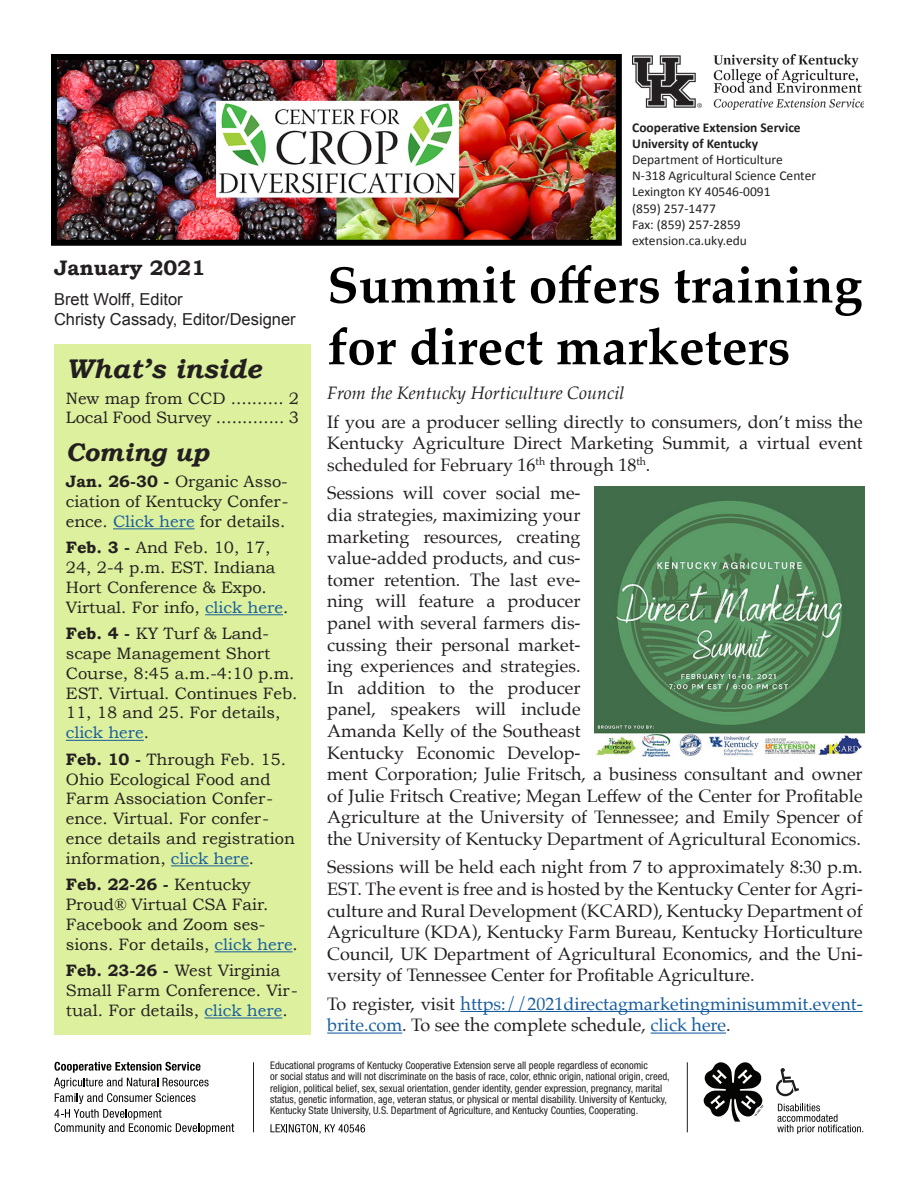
<style>
.page{position:relative;width:918px;height:1188px;background:#fff}
.page>*{position:absolute;margin:0;border:0;box-sizing:border-box;transform-origin:0 0}
.t1{font:700 51.45px "Palatino";color:#000}
.t2{font:italic 700 27px "Bookman Old Style";color:#231f20}
.t3{font:italic 700 25.5px "Bookman Old Style";color:#231f20}
.t4{font:700 21px "Bookman Old Style";color:#231f20}
.t5{font:18px/21.6px "Palatino";color:#231f20;text-align:justify}
.t6{font:18px/21.6px "Palatino";color:#175d9e}
.t7{font:italic 18px "Palatino";color:#231f20}
.t8{font:16.5px/19.8px "Bookman Old Style";color:#231f20}
.t9{font:16.5px "Arial";color:#231f20}
.t10{font:13.5px/16.2px "Calibri";color:#231f20}
.t11{font:condensed 10.5px/11.2px "Helvetica Neue LT Std";color:#231f20}
.s1{font-weight:700}
.s2{color:#175d9e}
.s3{color:#231f20}
</style>
<div class="page">
<hr style="left:461px;top:1011px;width:402px;height:1px;background:#175d9e">
<hr style="left:327px;top:1033px;width:75px;height:1px;background:#175d9e">
<hr style="left:651px;top:1033px;width:75px;height:1px;background:#175d9e">
<div style="left:54px;top:345px;width:257px;height:690px;background:#dcf09d"></div>
<hr style="left:113px;top:528px;width:82px;height:1px;background:#175d9e">
<hr style="left:205px;top:614px;width:78px;height:1px;background:#175d9e">
<hr style="left:66px;top:740px;width:78px;height:1px;background:#175d9e">
<hr style="left:171px;top:865px;width:78px;height:1px;background:#175d9e">
<hr style="left:215px;top:951px;width:78px;height:1px;background:#175d9e">
<hr style="left:204px;top:1017px;width:78px;height:1px;background:#175d9e">
<img style="left:632px;top:54px;width:232px;height:56px">
<img style="left:58px;top:61px;width:557px;height:178px">
<div style="left:51px;top:54px;width:571px;height:192px;border:6px solid #000"></div>
<div style="left:776px;top:1079px;width:19px;height:17px;border:2px solid #201d1e;border-radius:50%"></div>
<svg style="left:779px;top:1068px;width:20px;height:26px"></svg>
<svg style="left:54px;top:1062px;width:180px;height:72px"></svg>
<svg style="left:270px;top:1124px;width:95px;height:10px"></svg>
<svg style="left:777px;top:1104px;width:86px;height:30px"></svg>
<hr style="left:253px;top:1062px;width:1px;height:70px;background:#201d1e">
<hr style="left:687px;top:1062px;width:1px;height:70px;background:#201d1e">
<svg style="left:703px;top:1062px;width:60px;height:60px"></svg>
<img style="left:594px;top:486px;width:270px;height:270px">
<p class="t4" style="left:54px;top:256px;width:153px">January 2021</p>
<p class="t9" style="left:54px;top:288px;width:130px">Brett Wolff, Editor</p>
<p class="t9" style="left:54px;top:308px;width:243px">Christy Cassady, Editor/Designer</p>
<p class="t2" style="left:66px;top:352px;width:197px">What’s inside</p>
<p class="t8" style="left:66px;top:388px;width:235px">New map from CCD .......... 2</p>
<p class="t8" style="left:66px;top:408px;width:235px">Local Food Survey ............. 3</p>
<p class="t3" style="left:66px;top:437px;width:145px">Coming up</p>
<p class="t8" style="left:66px;top:472px;width:224px;text-align:justify"><span class="s1">Jan. 26-30 -</span> Organic Asso&shy;ciation of Kentucky Confer&shy;ence. <span class="s2">Click here</span> for details.</p>
<p class="t8" style="left:66px;top:538px;width:224px"><span class="s1">Feb. 3 -</span> And Feb. 10, 17,<br>24, 2-4 p.m. EST. Indiana<br>Hort Conference &amp; Expo.<br>Virtual. For info, <span class="s2">click here</span>.</p>
<p class="t8" style="left:66px;top:624px;width:233px"><span class="s1">Feb. 4 -</span> KY Turf &amp; Land&shy;scape Management Short<br>Course, 8:45 a.m.-4:10 p.m.<br>EST. Virtual. Continues Feb.<br>11, 18 and 25. For details, <span class="s2">click here</span>.</p>
<p class="t8" style="left:66px;top:749px;width:231px"><span class="s1">Feb. 10 -</span> Through Feb. 15.<br>Ohio Ecological Food and<br>Farm Association Confer&shy;ence. Virtual. For confer&shy;ence details and registration information, <span class="s2">click here</span>.</p>
<p class="t8" style="left:66px;top:875px;width:234px"><span class="s1">Feb. 22-26 -</span> Kentucky<br>Proud® Virtual CSA Fair.<br>Facebook and Zoom ses&shy;sions. For details, <span class="s2">click here</span>.</p>
<p class="t8" style="left:66px;top:961px;width:233px"><span class="s1">Feb. 23-26 -</span> West Virginia<br>Small Farm Conference. Vir&shy;tual. For details, <span class="s2">click here</span>.</p>
<p class="t10" style="left:632px;top:119px;width:185px"><span class="s1">Cooperative Extension Service<br>University of Kentucky<br></span>Department of Horticulture<br>N-318 Agricultural Science Center<br>Lexington KY 40546-0091<br>(859) 257-1477<br>Fax: (859) 257-2859 extension.ca.uky.edu</p>
<p class="t1" style="left:327px;top:241px;width:536px">Summit offers training</p>
<p class="t1" style="left:327px;top:303px;width:464px">for direct marketers</p>
<p class="t7" style="left:327px;top:378px;width:299px">From the Kentucky Horticulture Council</p>
<p class="t5" style="left:327px;top:411px;width:537px">If you are a producer selling directly to consumers, don’t miss the Kentucky Agriculture Direct Marketing Summit, a virtual event scheduled for February 16<sup>th</sup> through 18<sup>th</sup>.</p>
<p class="t5" style="left:327px;top:482px;width:537px;text-align:left">Sessions will cover social me-<br>dia strategies, maximizing your<br>marketing resources, creating<br>value-added products, and cus-<br>tomer retention. The last eve-<br>ning will feature a producer<br>panel with several farmers dis-<br>cussing their personal market-<br>ing experiences and strategies.<br>In addition to the producer<br>panel, speakers will include<br>Amanda Kelly of the Southeast<br>Kentucky Economic Develop-<br>ment Corporation; Julie Fritsch, a business consultant and owner of Julie Fritsch Creative; Megan Leffew of the Center for Profitable Agriculture at the University of Tennessee; and Emily Spencer of the University of Kentucky Department of Agricultural Economics.</p>
<p class="t5" style="left:327px;top:856px;width:537px">Sessions will be held each night from 7 to approximately 8:30 p.m.<br>EST. The event is free and is hosted by the Kentucky Center for Agri&shy;culture and Rural Development (KCARD), Kentucky Department of Agriculture (KDA), Kentucky Farm Bureau, Kentucky Horticulture Council, UK Department of Agricultural Economics, and the Uni&shy;versity of Tennessee Center for Profitable Agriculture.</p>
<p class="t6" style="left:327px;top:993px;width:537px"><span class="s3">To register, visit</span> https://2021directagmarketingminisummit.event&shy;brite.com<span class="s3">. To see the complete schedule,</span> click here<span class="s3">.</span></p>
<p class="t11" style="left:270px;top:1060px;width:401px">Educational programs of Kentucky Cooperative Extension serve all people regardless of economic<br>or social status and will not discriminate on the basis of race, color, ethnic origin, national origin, creed, religion, political belief, sex, sexual orientation, gender identity, gender expression, pregnancy, marital status, genetic information, age, veteran status, or physical or mental disability. University of Kentucky, Kentucky State University, U.S. Department of Agriculture, and Kentucky Counties, Cooperating.</p>
</div>
